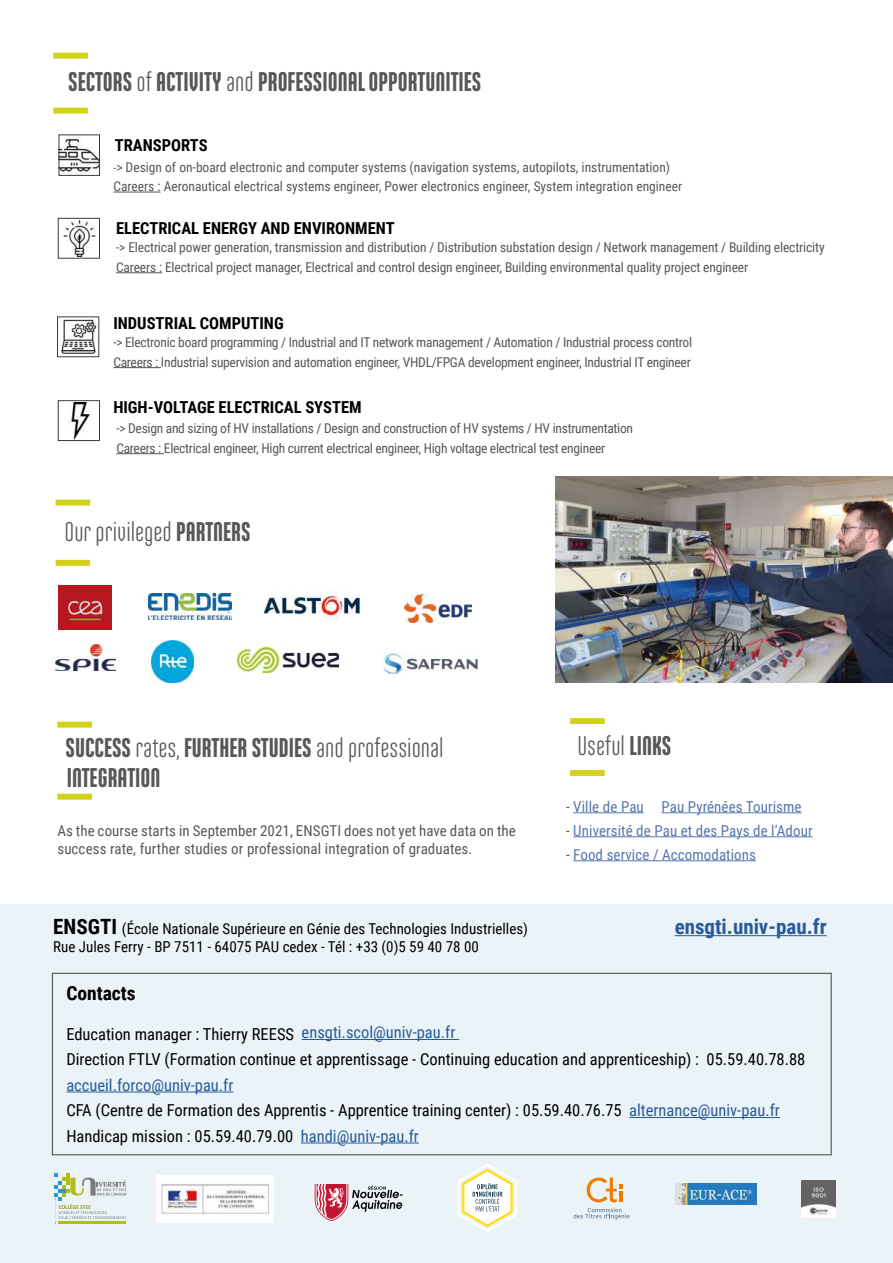
<style>
.page{position:relative;width:893px;height:1263px;background:#fff}
.page>*{position:absolute;margin:0;border:0;box-sizing:border-box;transform-origin:0 0}
.t1{font:900 27px/30px "Ando";color:#575756}
.t2{font:27px "Ando";color:#575756}
.t3{font:700 21px "Roboto Condensed";color:#275b9b}
.t4{font:700 19.5px "Roboto Condensed";color:#000}
.t5{font:16.5px/25.5px "Roboto Condensed";color:#000}
.t6{font:700 16.5px "Roboto Condensed";color:#000}
.t7{font:15px/18px "Roboto Condensed";letter-spacing:.005em;color:#575756}
.t8{font:15px/18px "Roboto Condensed";color:#000}
.t9{font:15px "Roboto Condensed";letter-spacing:.005em;color:#5576af}
.t10{font:13.5px/19.5px "Roboto Condensed";letter-spacing:-.01em;color:#575756}
.s1{font-weight:400}
.s2{font-size:12px}
.s3{font-weight:900}
.s4{font-weight:700;font-size:21px}
.s5{color:#575756}
.s6{color:#275b9b}
</style>
<div class="page">
<div style="left:0;top:905px;width:893px;height:358px;background:#eaf3f7"></div>
<div style="left:52px;top:973px;width:780px;height:182px;border:1px solid #575756"></div>
<img style="left:675px;top:1183px;width:81px;height:21px">
<img style="left:802px;top:1180px;width:34px;height:37px">
<hr style="left:302px;top:1039px;width:157px;height:1px;background:#275b9b">
<hr style="left:66px;top:1091px;width:168px;height:1px;background:#275b9b">
<hr style="left:629px;top:1117px;width:151px;height:1px;background:#275b9b">
<hr style="left:301px;top:1142px;width:118px;height:1px;background:#275b9b">
<svg style="left:54px;top:1173px;width:72px;height:51px"></svg>
<svg style="left:315px;top:1184px;width:88px;height:37px"></svg>
<svg style="left:458px;top:1164px;width:59px;height:68px"></svg>
<img style="left:156px;top:1175px;width:117px;height:47px">
<hr style="left:675px;top:935px;width:152px;height:1px;background:#275b9b">
<div style="left:57px;top:794px;width:35px;height:6px;background:#d2d21a"></div>
<div style="left:57px;top:722px;width:35px;height:6px;background:#d2d21a"></div>
<div style="left:56px;top:560px;width:34px;height:6px;background:#d2d21a"></div>
<div style="left:56px;top:500px;width:34px;height:6px;background:#d2d21a"></div>
<img style="left:58px;top:586px;width:53px;height:43px">
<img style="left:149px;top:594px;width:83px;height:26px">
<img style="left:263px;top:591px;width:98px;height:28px">
<img style="left:151px;top:640px;width:42px;height:42px">
<img style="left:383px;top:653px;width:95px;height:21px">
<div style="left:53px;top:108px;width:35px;height:6px;background:#d2d21a"></div>
<div style="left:53px;top:53px;width:35px;height:6px;background:#d2d21a"></div>
<img style="left:60px;top:318px;width:37px;height:37px">
<img style="left:68px;top:403px;width:23px;height:36px">
<hr style="left:113px;top:192px;width:48px;height:1px;background:#575756">
<hr style="left:116px;top:272px;width:46px;height:1px;background:#575756">
<hr style="left:113px;top:367px;width:48px;height:1px;background:#575756">
<hr style="left:116px;top:453px;width:48px;height:1px;background:#575756">
<img style="left:61px;top:137px;width:37px;height:37px">
<div style="left:59px;top:134px;width:41px;height:42px;border:1px solid #3c3c3b"></div>
<hr style="left:573px;top:812px;width:71px;height:1px;background:#5576af">
<hr style="left:661px;top:812px;width:140px;height:1px;background:#5576af">
<hr style="left:573px;top:836px;width:240px;height:1px;background:#5576af">
<hr style="left:573px;top:860px;width:183px;height:1px;background:#5576af">
<div style="left:570px;top:770px;width:35px;height:6px;background:#d2d21a"></div>
<div style="left:570px;top:718px;width:35px;height:6px;background:#d2d21a"></div>
<svg style="left:587px;top:1178px;width:35px;height:24px"></svg>
<svg style="left:574px;top:1208px;width:55px;height:11px"></svg>
<img style="left:555px;top:477px;width:338px;height:205px">
<img style="left:55px;top:645px;width:60px;height:26px">
<img style="left:237px;top:647px;width:101px;height:25px">
<img style="left:404px;top:594px;width:67px;height:29px">
<img style="left:62px;top:220px;width:34px;height:36px">
<div style="left:58px;top:218px;width:42px;height:41px;border:1px solid #3c3c3b"></div>
<div style="left:57px;top:316px;width:42px;height:41px;border:1px solid #3c3c3b"></div>
<div style="left:58px;top:400px;width:42px;height:41px;border:1px solid #3c3c3b"></div>
<h1 class="t1" style="left:68px;top:67px;width:415px">SECTORS <span class="s1">of</span> ACTIVITY <span class="s1">and</span> PROFESSIONAL OPPORTUNITIES</h1>
<p class="t6" style="left:115px;top:134px;width:94px">TRANSPORTS</p>
<p class="t10" style="left:113px;top:156px;width:570px"><span class="s2">-</span>&gt; Design of on-board electronic and computer systems (navigation systems, autopilots, instrumentation)<br>Careers : Aeronautical electrical systems engineer, Power electronics engineer, System integration engineer</p>
<p class="t6" style="left:116px;top:217px;width:280px">ELECTRICAL ENERGY AND ENVIRONMENT</p>
<p class="t10" style="left:116px;top:237px;width:710px">-&gt; Electrical power generation, transmission and distribution / Distribution substation design / Network management / Building electricity<br>Careers : Electrical project manager, Electrical and control design engineer, Building environmental quality project engineer</p>
<p class="t6" style="left:113px;top:312px;width:172px">INDUSTRIAL COMPUTING</p>
<p class="t10" style="left:113px;top:332px;width:580px">-&gt; Electronic board programming / Industrial and IT network management / Automation / Industrial process control<br>Careers : Industrial supervision and automation engineer, VHDL/FPGA development engineer, Industrial IT engineer</p>
<p class="t6" style="left:113px;top:396px;width:250px">HIGH-VOLTAGE ELECTRICAL SYSTEM</p>
<p class="t10" style="left:116px;top:418px;width:518px">-&gt; Design and sizing of HV installations / Design and construction of HV systems / HV instrumentation<br>Careers : Electrical engineer, High current electrical engineer, High voltage electrical test engineer</p>
<h1 class="t2" style="left:65px;top:518px;width:188px">Our privileged <span class="s3">PARTNERS</span></h1>
<h1 class="t1" style="left:66px;top:732px;width:380px">SUCCESS <span class="s1">rates,</span> FURTHER STUDIES <span class="s1">and professional<br></span>INTEGRATION</h1>
<p class="t7" style="left:57px;top:821px;width:460px">As the course starts in September 2021, ENSGTI does not yet have data on the success rate, further studies or professional integration of graduates.</p>
<p class="t8" style="left:53px;top:919px;width:476px"><span class="s4">ENSGTI</span> (École Nationale Supérieure en Génie des Technologies Industrielles)<br>Rue Jules Ferry - BP 7511 - 64075 PAU cedex - Tél : +33 (0)5 59 40 78 00</p>
<h1 class="t2" style="left:577px;top:732px;width:95px">Useful <span class="s3">LINKS</span></h1>
<p class="t9" style="left:566px;top:796px;width:237px"><span class="s5">-</span> Ville de Pau Pau Pyrénées Tourisme</p>
<p class="t9" style="left:566px;top:820px;width:248px"><span class="s5">-</span> Université de Pau et des Pays de l’Adour</p>
<p class="t9" style="left:566px;top:844px;width:192px"><span class="s5">-</span> Food service / Accomodations</p>
<h2 class="t3" style="left:675px;top:912px;width:153px">ensgti.univ-pau.fr</h2>
<h3 class="t4" style="left:66px;top:979px;width:71px">Contacts</h3>
<p class="t5" style="left:66px;top:1020px;width:741px">Education manager : Thierry REESS <span class="s6">ensgti.scol@univ-pau.fr<br></span>Direction FTLV (Formation continue et apprentissage - Continuing education and apprenticeship) : 05.59.40.78.88</p>
<p class="t5" style="left:66px;top:1071px;width:715px"><span class="s6">accueil.forco@univ-pau.fr<br></span>CFA (Centre de Formation des Apprentis - Apprentice training center) : 05.59.40.76.75 <span class="s6">alternance@univ-pau.fr<br></span>Handicap mission : 05.59.40.79.00 <span class="s6">handi@univ-pau.fr</span></p>
</div>
